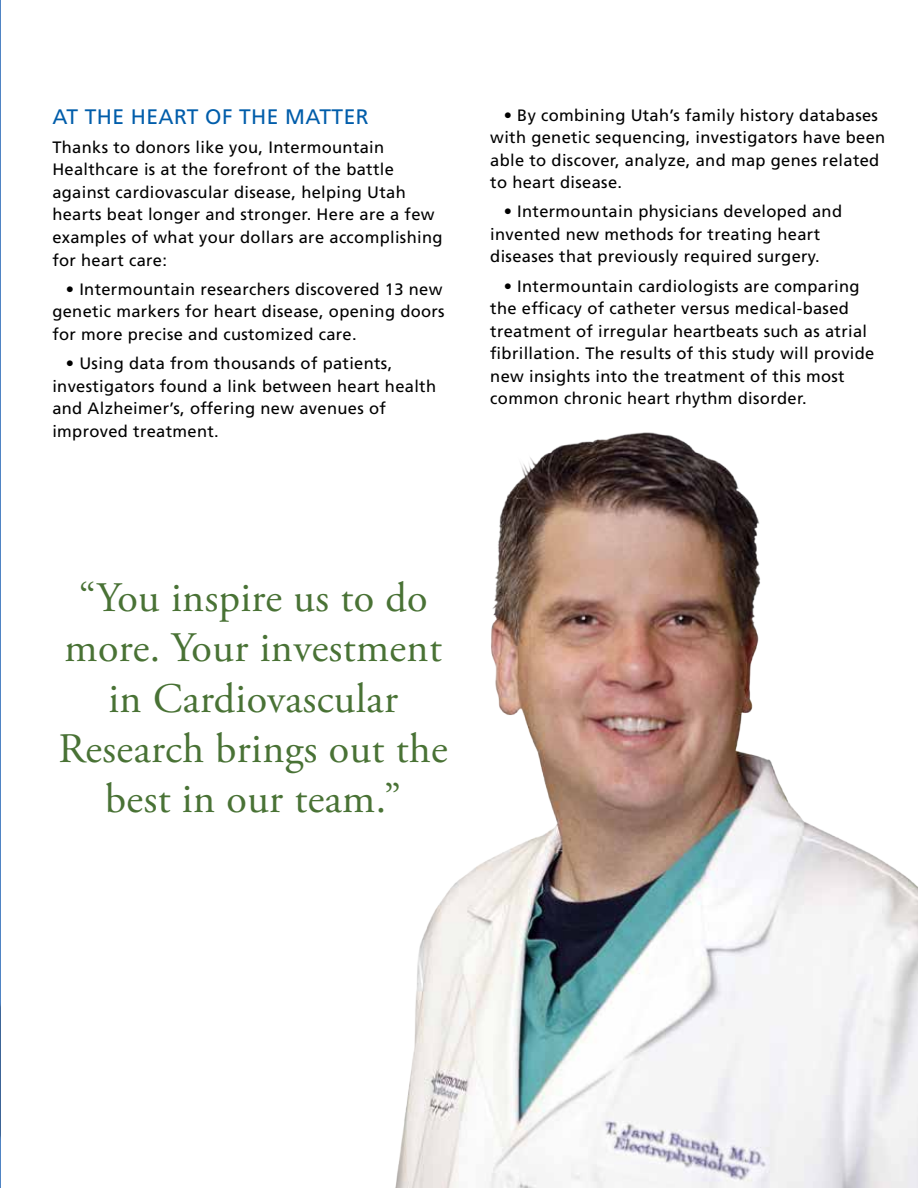
<style>
.page{position:relative;width:918px;height:1188px;background:#fff}
.page>*{position:absolute;margin:0;border:0;box-sizing:border-box;transform-origin:0 0}
.t1{font:42px/50.4px "Adobe Garamond Pro";letter-spacing:.01em;color:#497235;text-align:center}
.t2{font:21px "Frutiger LT Std";letter-spacing:.02em;color:#005daa}
.t3{font:16.5px/22.5px "Frutiger LT Std";letter-spacing:.02em;color:#000}
</style>
<div class="page">
<hr style="left:0;top:0;width:1px;height:1188px;background:#4f84c4">
<img style="left:0;top:1005px;width:1px;height:133px">
<img style="left:395px;top:432px;width:523px;height:756px">
<p class="t2" style="left:52px;top:104px;width:318px">AT THE HEART OF THE MATTER</p>
<p class="t3" style="left:52px;top:136px;width:392px">Thanks to donors like you, Intermountain Healthcare is at the forefront of the battle against cardiovascular disease, helping Utah hearts beat longer and stronger. Here are a few examples of what your dollars are accomplishing for heart care:</p>
<p class="t3" style="left:52px;top:278px;width:394px;text-indent:13px">• Intermountain researchers discovered 13 new genetic markers for heart disease, opening doors for more precise and customized care.</p>
<p class="t3" style="left:52px;top:352px;width:385px;text-indent:13px">• Using data from thousands of patients, investigators found a link between heart health and Alzheimer’s, offering new avenues of improved treatment.</p>
<p class="t3" style="left:490px;top:104px;width:397px;text-indent:13px">• By combining Utah’s family history databases with genetic sequencing, investigators have been able to discover, analyze, and map genes related to heart disease.</p>
<p class="t3" style="left:490px;top:200px;width:353px;text-indent:13px">• Intermountain physicians developed and invented new methods for treating heart diseases that previously required surgery.</p>
<p class="t3" style="left:490px;top:275px;width:386px;text-indent:13px">• Intermountain cardiologists are comparing the efficacy of catheter versus medical-based treatment of irregular heartbeats such as atrial fibrillation. The results of this study will provide new insights into the treatment of this most common chronic heart rhythm disorder.</p>
<h1 class="t1" style="left:59px;top:574px;width:391px">“You inspire us to do more. Your investment in Cardiovascular<br>Research brings out the best in our team.”</h1>
</div>
